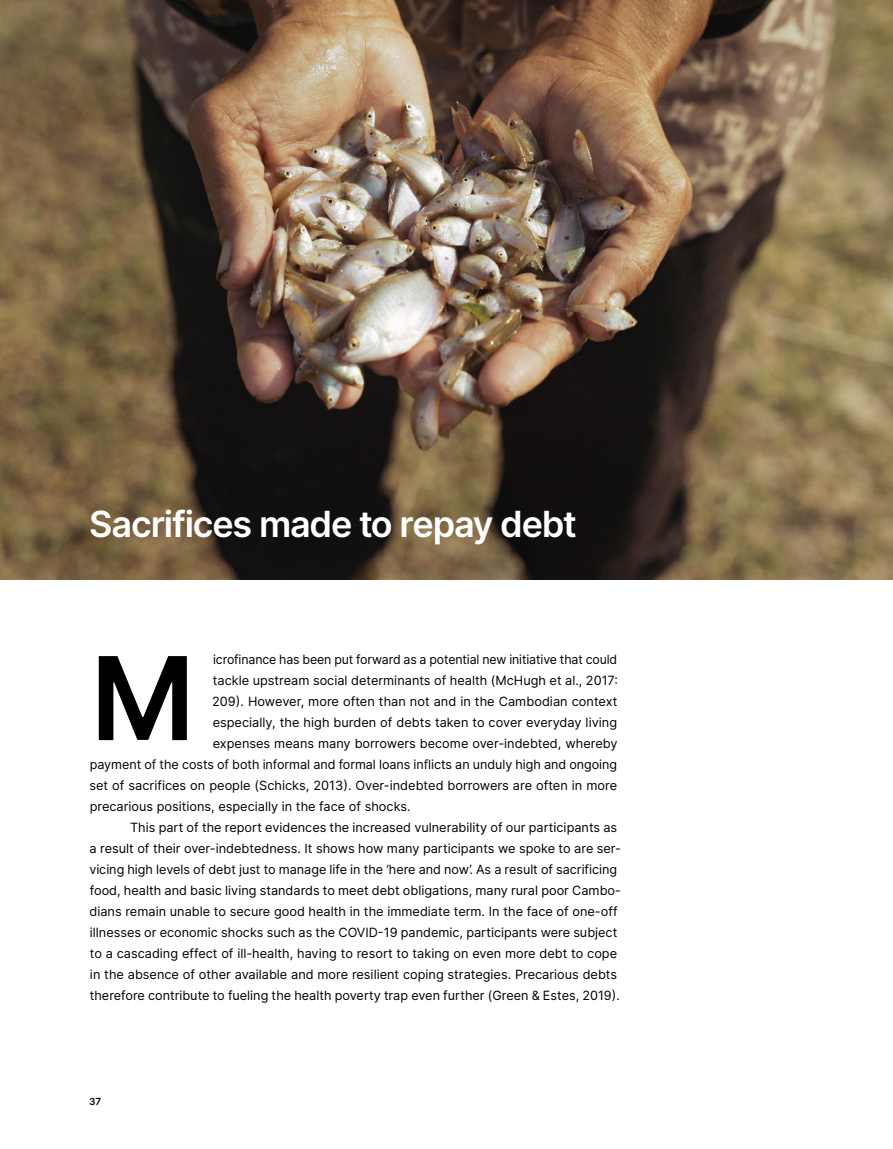
<style>
.page{position:relative;width:893px;height:1149px;background:#fff}
.page>*{position:absolute;margin:0;border:0;box-sizing:border-box;transform-origin:0 0}
.Body___drop_cap{font:600 115.35px "Inter";color:#000}
.Heading_1{font:600 36px "Inter";letter-spacing:-.035em;color:#fff}
.Body{font:12.75px/21px "Inter";color:#000}
.Body___drop_cap-2{font:12.75px "Inter";color:#000}
.t1{font:600 9.75px "Inter";color:#000}
</style>
<div class="page">
<img style="left:0;top:0;width:893px;height:579px">
<p class="Heading_1" style="left:89px;top:498px;width:489px">Sacrifices made to repay debt</p>
<p class="Body___drop_cap" style="left:91px;top:614px;width:106px">M</p>
<p class="Body___drop_cap-2" style="left:213px;top:649px;width:406px">icrofinance has been put forward as a potential new initiative that could</p>
<p class="Body___drop_cap-2" style="left:213px;top:670px;width:406px">tackle upstream social determinants of health (McHugh et al., 2017:</p>
<p class="Body___drop_cap-2" style="left:212px;top:691px;width:407px">209). However, more often than not and in the Cambodian context</p>
<p class="Body___drop_cap-2" style="left:213px;top:712px;width:406px">especially, the high burden of debts taken to cover everyday living</p>
<p class="Body___drop_cap-2" style="left:213px;top:733px;width:406px">expenses means many borrowers become over-indebted, whereby</p>
<p class="Body___drop_cap-2" style="left:90px;top:754px;width:529px">payment of the costs of both informal and formal loans inflicts an unduly high and ongoing</p>
<p class="Body___drop_cap-2" style="left:89px;top:775px;width:529px">set of sacrifices on people (Schicks, 2013). Over-indebted borrowers are often in more</p>
<p class="Body___drop_cap-2" style="left:90px;top:796px;width:322px">precarious positions, especially in the face of shocks.</p>
<p class="Body" style="left:89px;top:816px;width:533px;text-indent:41px">This part of the report evidences the increased vulnerability of our participants as a result of their over-indebtedness. It shows how many participants we spoke to are ser&shy;vicing high levels of debt just to manage life in the ‘here and now’. As a result of sacrificing food, health and basic living standards to meet debt obligations, many rural poor Cambo&shy;dians remain unable to secure good health in the immediate term. In the face of one-off illnesses or economic shocks such as the COVID-19 pandemic, participants were subject to a cascading effect of ill-health, having to resort to taking on even more debt to cope in the absence of other available and more resilient coping strategies. Precarious debts therefore contribute to fueling the health poverty trap even further (Green &amp; Estes, 2019).</p>
<p class="t1" style="left:89px;top:1093px;width:14px">37</p>
</div>
